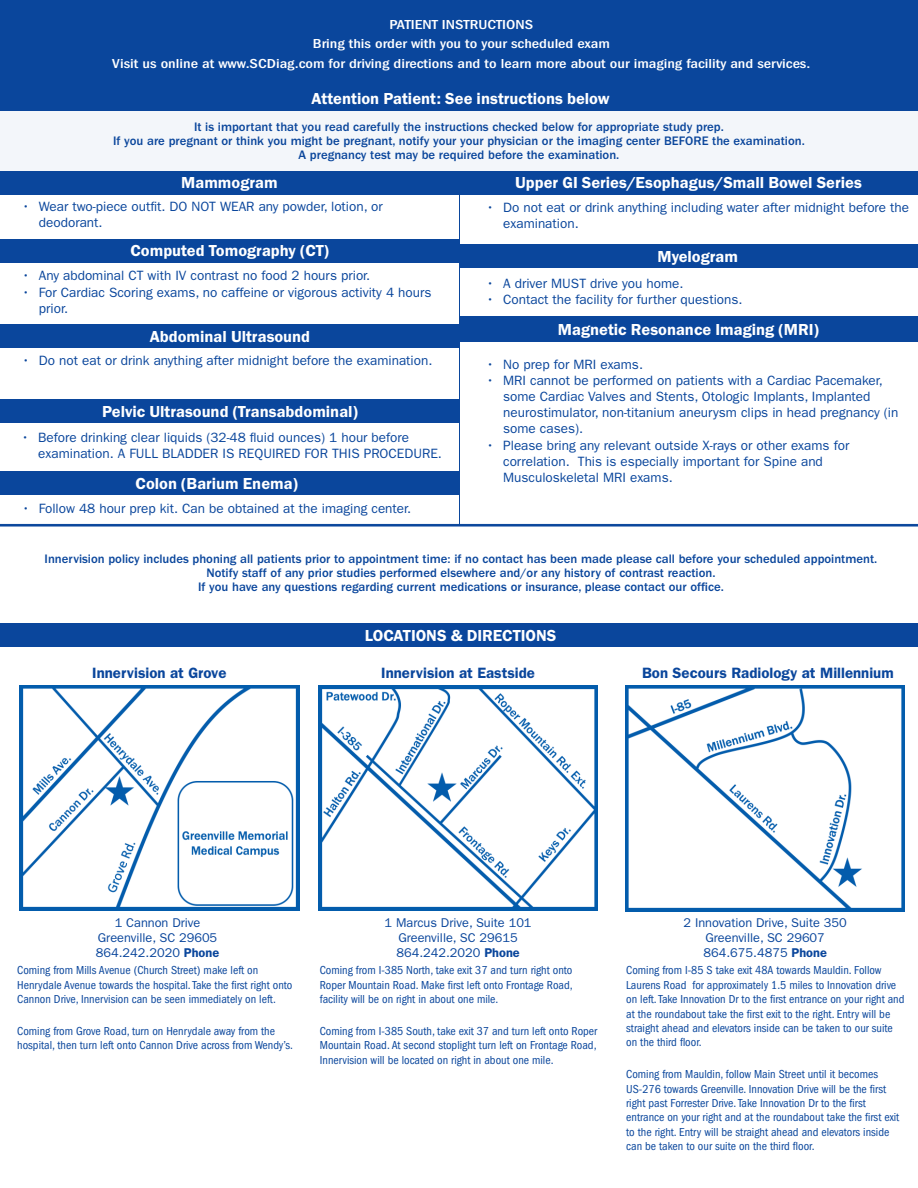
<style>
.page{position:relative;width:918px;height:1188px;background:#fff}
.page>*{position:absolute;margin:0;border:0;box-sizing:border-box;transform-origin:0 0}
.t1{font:16.5px "Franklin Gothic URW Dem";color:#fff}
.t2{font:600 15px "ITC Franklin Gothic Std";color:#0a469c}
.t3{font:13.5px/16.2px "ITC Franklin Gothic Std";color:#0a469c}
.t4{font:500 condensed 13.5px/19.5px "ITC Franklin Gothic Std";color:#fff;text-align:center;scale:1.22 1}
.t5{font:500 12.75px/14.2px "ITC Franklin Gothic Std";color:#0a469c;text-align:center}
.t6{font:12.75px/15px "ITC Franklin Gothic Std";color:#0a469c;text-align:center}
.t7{font:condensed 12px/14.4px "ITC Franklin Gothic Std";color:#0a469c}
.s1{font-weight:600}
</style>
<div class="page">
<div style="left:0;top:0;width:918px;height:87px;background:#0a469c"></div>
<div style="left:0;top:171px;width:459px;height:23px;background:#0a469c"></div>
<div style="left:0;top:239px;width:459px;height:23px;background:#0a469c"></div>
<div style="left:0;top:325px;width:459px;height:23px;background:#0a469c"></div>
<div style="left:0;top:400px;width:459px;height:23px;background:#0a469c"></div>
<div style="left:459px;top:316px;width:459px;height:25px;background:#0a469c"></div>
<div style="left:459px;top:245px;width:459px;height:23px;background:#0a469c"></div>
<div style="left:0;top:472px;width:459px;height:23px;background:#0a469c"></div>
<div style="left:459px;top:171px;width:459px;height:23px;background:#0a469c"></div>
<div style="left:0;top:87px;width:918px;height:23px;background:#0a469c"></div>
<div style="left:0;top:624px;width:918px;height:23px;background:#0a469c"></div>
<img style="left:626px;top:686px;width:279px;height:225px">
<img style="left:20px;top:686px;width:279px;height:225px">
<img style="left:319px;top:686px;width:278px;height:225px">
<div style="left:0;top:110px;width:918px;height:61px;background:#f3f6fa"></div>
<hr style="left:459px;top:194px;width:1px;height:331px;background:#0a469c">
<hr style="left:0;top:524px;width:918px;height:2px;background:#0a469c">
<p class="t4" style="left:112px;top:16px;width:574px">PATIENT INSTRUCTIONS<br>Bring this order with you to your scheduled exam<br>Visit us online at www.SCDiag.com for driving directions and to learn more about our imaging facility and services.</p>
<h1 class="t1" style="left:312px;top:93px;width:300px">Attention Patient: See instructions below</h1>
<p class="t5" style="left:113px;top:121px;width:693px">It is important that you read carefully the instructions checked below for appropriate study prep.<br>If you are pregnant or think you might be pregnant, notify your your physician or the imaging center BEFORE the examination.<br>A pregnancy test may be required before the examination.</p>
<h1 class="t1" style="left:181px;top:177px;width:98px">Mammogram</h1>
<p class="t3" style="left:39px;top:200px;width:345px;text-indent:-17px">• Wear two-piece outfit. DO NOT WEAR any powder, lotion, or deodorant.</p>
<h1 class="t1" style="left:131px;top:245px;width:200px">Computed Tomography (CT)</h1>
<p class="t3" style="left:22px;top:270px;width:350px">• Any abdominal CT with IV contrast no food 2 hours prior.</p>
<p class="t3" style="left:39px;top:286px;width:394px;text-indent:-17px">• For Cardiac Scoring exams, no caffeine or vigorous activity 4 hours prior.</p>
<h1 class="t1" style="left:150px;top:331px;width:162px">Abdominal Ultrasound</h1>
<p class="t3" style="left:22px;top:355px;width:412px">• Do not eat or drink anything after midnight before the examination.</p>
<h1 class="t1" style="left:102px;top:406px;width:257px">Pelvic Ultrasound (Transabdominal)</h1>
<p class="t3" style="left:38px;top:431px;width:405px;text-indent:-17px">• Before drinking clear liquids (32-48 fluid ounces) 1 hour before examination. A FULL BLADDER IS REQUIRED FOR THIS PROCEDURE.</p>
<h1 class="t1" style="left:136px;top:478px;width:164px">Colon (Barium Enema)</h1>
<p class="t3" style="left:22px;top:502px;width:391px">• Follow 48 hour prep kit. Can be obtained at the imaging center.</p>
<h1 class="t1" style="left:515px;top:177px;width:348px">Upper GI Series/Esophagus/Small Bowel Series</h1>
<p class="t3" style="left:503px;top:202px;width:408px;text-indent:-17px">• Do not eat or drink anything including water after midnight before the examination.</p>
<h1 class="t1" style="left:658px;top:251px;width:82px">Myelogram</h1>
<p class="t3" style="left:486px;top:277px;width:199px">• A driver MUST drive you home.</p>
<p class="t3" style="left:486px;top:293px;width:258px">• Contact the facility for further questions.</p>
<h1 class="t1" style="left:558px;top:324px;width:263px">Magnetic Resonance Imaging (MRI)</h1>
<p class="t3" style="left:486px;top:358px;width:158px">• No prep for MRI exams.</p>
<p class="t3" style="left:503px;top:374px;width:397px;text-indent:-17px">• MRI cannot be performed on patients with a Cardiac Pacemaker, some Cardiac Valves and Stents, Otologic Implants, Implanted neurostimulator, non-titanium aneurysm clips in head pregnancy (in some cases).</p>
<p class="t3" style="left:503px;top:439px;width:348px;text-indent:-17px">• Please bring any relevant outside X-rays or other exams for correlation. This is especially important for Spine and<br>Musculoskeletal MRI exams.</p>
<p class="t5" style="left:45px;top:553px;width:834px">Innervision policy includes phoning all patients prior to appointment time: if no contact has been made please call before your scheduled appointment.<br>Notify staff of any prior studies performed elsewhere and/or any history of contrast reaction.<br>If you have any questions regarding current medications or insurance, please contact our office.</p>
<p class="t2" style="left:92px;top:667px;width:136px">Innervision at Grove</p>
<h1 class="t1" style="left:365px;top:630px;width:193px">LOCATIONS &amp; DIRECTIONS</h1>
<p class="t2" style="left:381px;top:667px;width:155px">Innervision at Eastside</p>
<p class="t2" style="left:642px;top:667px;width:253px">Bon Secours Radiology at Millennium</p>
<p class="t6" style="left:96px;top:917px;width:125px">1 Cannon Drive<br>Greenville, SC 29605<br>864.242.2020 <span class="s1">Phone</span></p>
<p class="t7" style="left:17px;top:965px;width:277px">Coming from Mills Avenue (Church Street) make left on<br>Henrydale Avenue towards the hospital. Take the first right onto<br>Cannon Drive, Innervision can be seen immediately on left.</p>
<p class="t7" style="left:17px;top:1026px;width:277px">Coming from Grove Road, turn on Henrydale away from the hospital, then turn left onto Cannon Drive across from Wendy’s.</p>
<p class="t6" style="left:385px;top:917px;width:149px">1 Marcus Drive, Suite 101<br>Greenville, SC 29615<br>864.242.2020 <span class="s1">Phone</span></p>
<p class="t7" style="left:320px;top:965px;width:254px;text-align:justify">Coming from I-385 North, take exit 37 and turn right onto Roper Mountain Road. Make first left onto Frontage Road, facility will be on right in about one mile.</p>
<p class="t7" style="left:320px;top:1026px;width:279px;text-align:justify">Coming from I-385 South, take exit 37 and turn left onto Roper Mountain Road. At second stoplight turn left on Frontage Road, Innervision will be located on right in about one mile.</p>
<p class="t6" style="left:684px;top:917px;width:165px">2 Innovation Drive, Suite 350<br>Greenville, SC 29607<br>864.675.4875 <span class="s1">Phone</span></p>
<p class="t7" style="left:626px;top:965px;width:280px">Coming from I-85 S take exit 48A towards Mauldin. Follow Laurens Road for approximately 1.5 miles to Innovation drive on left. Take Innovation Dr to the first entrance on your right and at the roundabout take the first exit to the right. Entry will be straight ahead and elevators inside can be taken to our suite on the third floor.</p>
<p class="t7" style="left:626px;top:1069px;width:275px">Coming from Mauldin, follow Main Street until it becomes US-276 towards Greenville. Innovation Drive will be the first right past Forrester Drive. Take Innovation Dr to the first entrance on your right and at the roundabout take the first exit to the right. Entry will be straight ahead and elevators inside can be taken to our suite on the third floor.</p>
</div>
